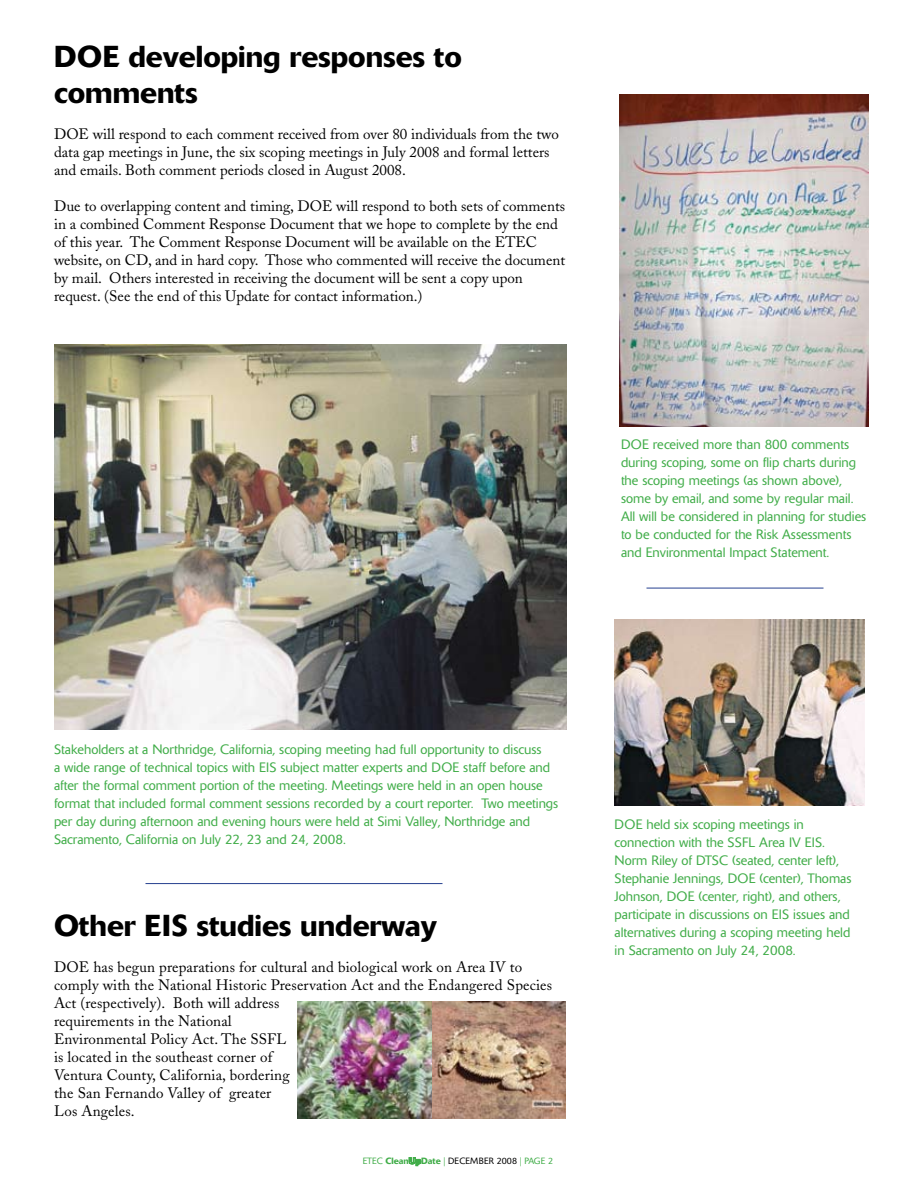
<style>
.page{position:relative;width:918px;height:1188px;background:#fff}
.page>*{position:absolute;margin:0;border:0;box-sizing:border-box;transform-origin:0 0}
.t1{font:500 30px/36px "Delta";color:#000}
.t2{font:15px/18px "Adobe Caslon";color:#000}
.t3{font:300 13.5px/18px "Delta";color:#41ad49}
.t4{font:300 9px "Delta";letter-spacing:.02em;color:#000}
.s1{color:#41ad49}
.s2{font-weight:500;color:#41ad49}
.s3{font-family:"Delta Outline";font-weight:400;color:#41ad49}
</style>
<div class="page">
<svg style="left:409px;top:1157px;width:12px;height:9px"></svg>
<hr style="left:146px;top:883px;width:296px;height:1px;background:#25408f">
<img style="left:54px;top:345px;width:513px;height:384px">
<img style="left:619px;top:94px;width:250px;height:332px">
<img style="left:615px;top:620px;width:250px;height:185px">
<hr style="left:646px;top:588px;width:178px;height:1px;background:#25408f">
<img style="left:432px;top:1001px;width:134px;height:117px">
<img style="left:297px;top:1001px;width:135px;height:117px">
<h1 class="t1" style="left:54px;top:38px;width:410px">DOE developing responses to comments</h1>
<p class="t2" style="left:54px;top:125px;width:507px">DOE will respond to each comment received from over 80 individuals from the two data gap meetings in June, the six scoping meetings in July 2008 and formal letters and emails. Both comment periods closed in August 2008.</p>
<p class="t2" style="left:54px;top:197px;width:513px">Due to overlapping content and timing, DOE will respond to both sets of comments in a combined Comment Response Document that we hope to complete by the end of this year. The Comment Response Document will be available on the ETEC website, on CD, and in hard copy. Those who commented will receive the document by mail. Others interested in receiving the document will be sent a copy upon request. (See the end of this Update for contact information.)</p>
<p class="t3" style="left:621px;top:436px;width:247px">DOE received more than 800 comments during scoping, some on flip charts during the scoping meetings (as shown above), some by email, and some by regular mail.<br>All will be considered in planning for studies to be conducted for the Risk Assessments and Environmental Impact Statement.</p>
<p class="t3" style="left:54px;top:740px;width:506px">Stakeholders at a Northridge, California, scoping meeting had full opportunity to discuss<br>a wide range of technical topics with EIS subject matter experts and DOE staff before and after the formal comment portion of the meeting. Meetings were held in an open house format that included formal comment sessions recorded by a court reporter. Two meetings per day during afternoon and evening hours were held at Simi Valley, Northridge and Sacramento, California on July 22, 23 and 24, 2008.</p>
<h1 class="t1" style="left:54px;top:907px;width:385px">Other EIS studies underway</h1>
<p class="t2" style="left:54px;top:958px;width:500px">DOE has begun preparations for cultural and biological work on Area IV to comply with the National Historic Preservation Act and the Endangered Species Act (respectively). Both will address<br>requirements in the National<br>Environmental Policy Act. The SSFL<br>is located in the southeast corner of<br>Ventura County, California, bordering<br>the San Fernando Valley of greater<br>Los Angeles.</p>
<p class="t4" style="left:363px;top:1156px;width:192px"><span class="s1">ETEC</span> <span class="s2">Clean</span><span class="s3">Up</span><span class="s2">Date</span> <span class="s1">|</span> DECEMBER 2008 <span class="s1">| PAGE 2</span></p>
<p class="t3" style="left:615px;top:815px;width:238px">DOE held six scoping meetings in connection with the SSFL Area IV EIS.<br>Norm Riley of DTSC (seated, center left), Stephanie Jennings, DOE (center), Thomas Johnson, DOE (center, right), and others, participate in discussions on EIS issues and alternatives during a scoping meeting held in Sacramento on July 24, 2008.</p>
</div>
